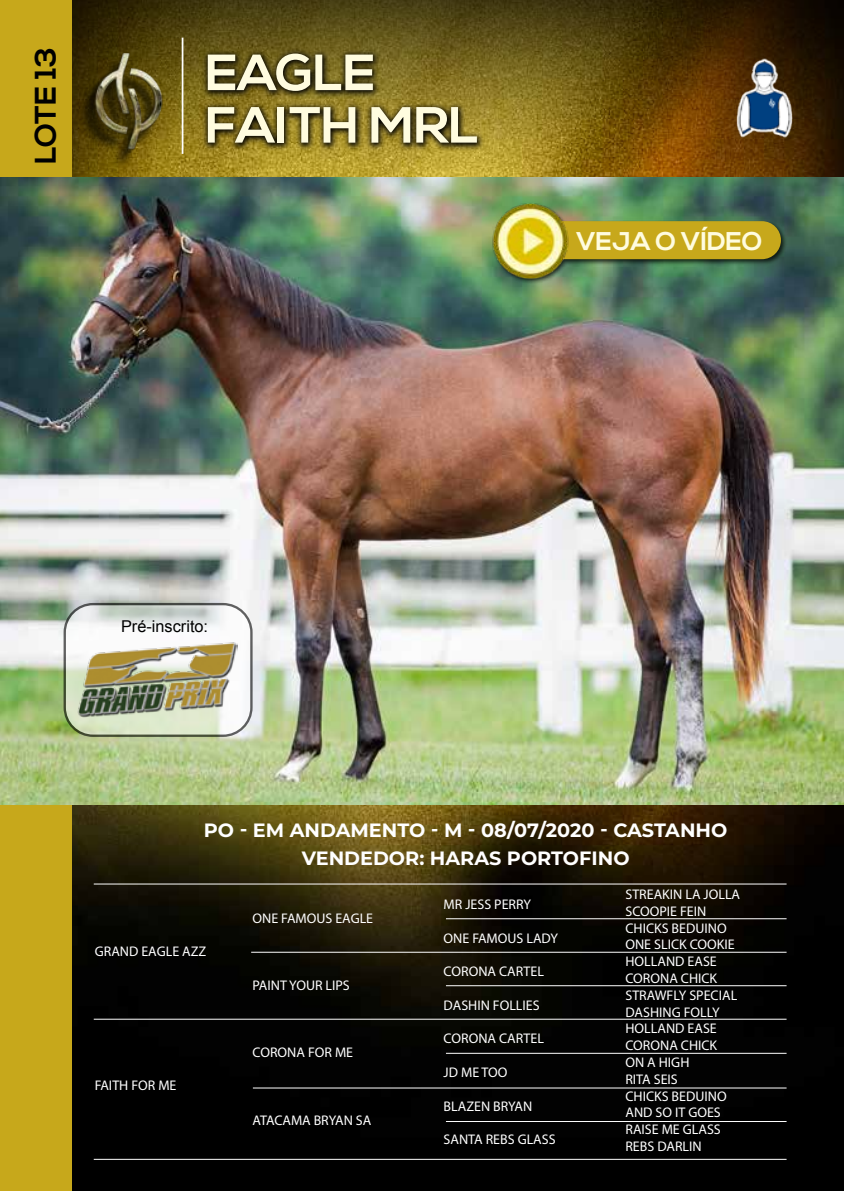
<style>
.page{position:relative;width:844px;height:1191px;background:#fff}
.page>*{position:absolute;margin:0;border:0;box-sizing:border-box;transform-origin:0 0}
.t1{font:700 50.75px/52.5px "Nexa";letter-spacing:-.01em;color:#fffcdf}
.t2{font:700 29.75px "Nexa";letter-spacing:-.01em;color:#000}
.t3{font:700 25.55px "Nexa";letter-spacing:-.01em;color:#fffcdf}
.t4{font:700 19.25px/28px "Montserrat";color:#fff;text-align:center}
.t5{font:16.28px "Arial";color:#000}
.t6{font:14px/16.8px "Myriad Pro";color:#fff}
</style>
<div class="page">
<img style="left:71px;top:804px;width:772px;height:387px">
<svg style="left:71px;top:0;width:772px;height:178px;background:#665012"></svg>
<hr style="left:94px;top:883px;width:692px;height:1px;background:#fff">
<hr style="left:94px;top:1158px;width:692px;height:1px;background:#fff">
<hr style="left:94px;top:1018px;width:692px;height:1px;background:#fff">
<hr style="left:251px;top:951px;width:535px;height:1px;background:#fff">
<hr style="left:446px;top:918px;width:340px;height:1px;background:#fff">
<hr style="left:446px;top:985px;width:340px;height:1px;background:#fff">
<hr style="left:446px;top:1052px;width:340px;height:1px;background:#fff">
<hr style="left:253px;top:1087px;width:533px;height:1px;background:#fff">
<hr style="left:446px;top:1121px;width:340px;height:1px;background:#fff">
<img style="left:723px;top:43px;width:79px;height:107px">
<div style="left:0;top:0;width:71px;height:1191px;background:#c7a81b"></div>
<div style="left:74px;top:57px;width:86px;height:114px;background:#000;opacity:.75"></div>
<img style="left:84px;top:41px;width:90px;height:125px">
<img style="left:0;top:178px;width:843px;height:626px">
<hr style="left:182px;top:38px;width:1px;height:116px;background:#fff">
<svg style="left:202px;top:48px;width:283px;height:103px;background:#5e5119"></svg>
<svg style="left:65px;top:604px;width:186px;height:131px"></svg>
<div style="left:64px;top:603px;width:188px;height:134px;border:2px solid #000;border-radius:28px"></div>
<img style="left:77px;top:640px;width:161px;height:77px">
<div style="left:492px;top:202px;width:295px;height:82px;background:#000;opacity:.75"></div>
<div style="left:530px;top:221px;width:250px;height:38px;background:#c7a81b;border-radius:19px"></div>
<img style="left:490px;top:201px;width:80px;height:78px">
<h2 class="t2" style="left:28px;top:164px;width:118px;rotate:-90deg">LOTE 13</h2>
<h1 class="t1" style="left:205px;top:48px;width:275px">EAGLE<br>FAITH MRL</h1>
<h3 class="t3" style="left:576px;top:226px;width:188px">VEJA O VÍDEO</h3>
<p class="t5" style="left:121px;top:615px;width:88px">Pré-inscrito:</p>
<h3 class="t4" style="left:204px;top:815px;width:525px">PO - EM ANDAMENTO - M - 08/07/2020 - CASTANHO<br>VENDEDOR: HARAS PORTOFINO</h3>
<p class="t6" style="left:95px;top:942px;width:113px">GRAND EAGLE AZZ</p>
<p class="t6" style="left:95px;top:1076px;width:83px">FAITH FOR ME</p>
<p class="t6" style="left:252px;top:909px;width:122px">ONE FAMOUS EAGLE</p>
<p class="t6" style="left:252px;top:977px;width:99px">PAINT YOUR LIPS</p>
<p class="t6" style="left:252px;top:1044px;width:102px">CORONA FOR ME</p>
<p class="t6" style="left:252px;top:1111px;width:120px">ATACAMA BRYAN SA</p>
<p class="t6" style="left:443px;top:895px;width:89px">MR JESS PERRY</p>
<p class="t6" style="left:443px;top:929px;width:116px">ONE FAMOUS LADY</p>
<p class="t6" style="left:443px;top:963px;width:102px">CORONA CARTEL</p>
<p class="t6" style="left:443px;top:996px;width:98px">DASHIN FOLLIES</p>
<p class="t6" style="left:443px;top:1030px;width:102px">CORONA CARTEL</p>
<p class="t6" style="left:443px;top:1063px;width:65px">JD ME TOO</p>
<p class="t6" style="left:443px;top:1097px;width:90px">BLAZEN BRYAN</p>
<p class="t6" style="left:443px;top:1130px;width:113px">SANTA REBS GLASS</p>
<p class="t6" style="left:625px;top:885px;width:116px">STREAKIN LA JOLLA<br>SCOOPIE FEIN<br>CHICKS BEDUINO<br>ONE SLICK COOKIE<br>HOLLAND EASE<br>CORONA CHICK<br>STRAWFLY SPECIAL<br>DASHING FOLLY<br>HOLLAND EASE<br>CORONA CHICK<br>ON A HIGH<br>RITA SEIS<br>CHICKS BEDUINO<br>AND SO IT GOES<br>RAISE ME GLASS<br>REBS DARLIN</p>
</div>
